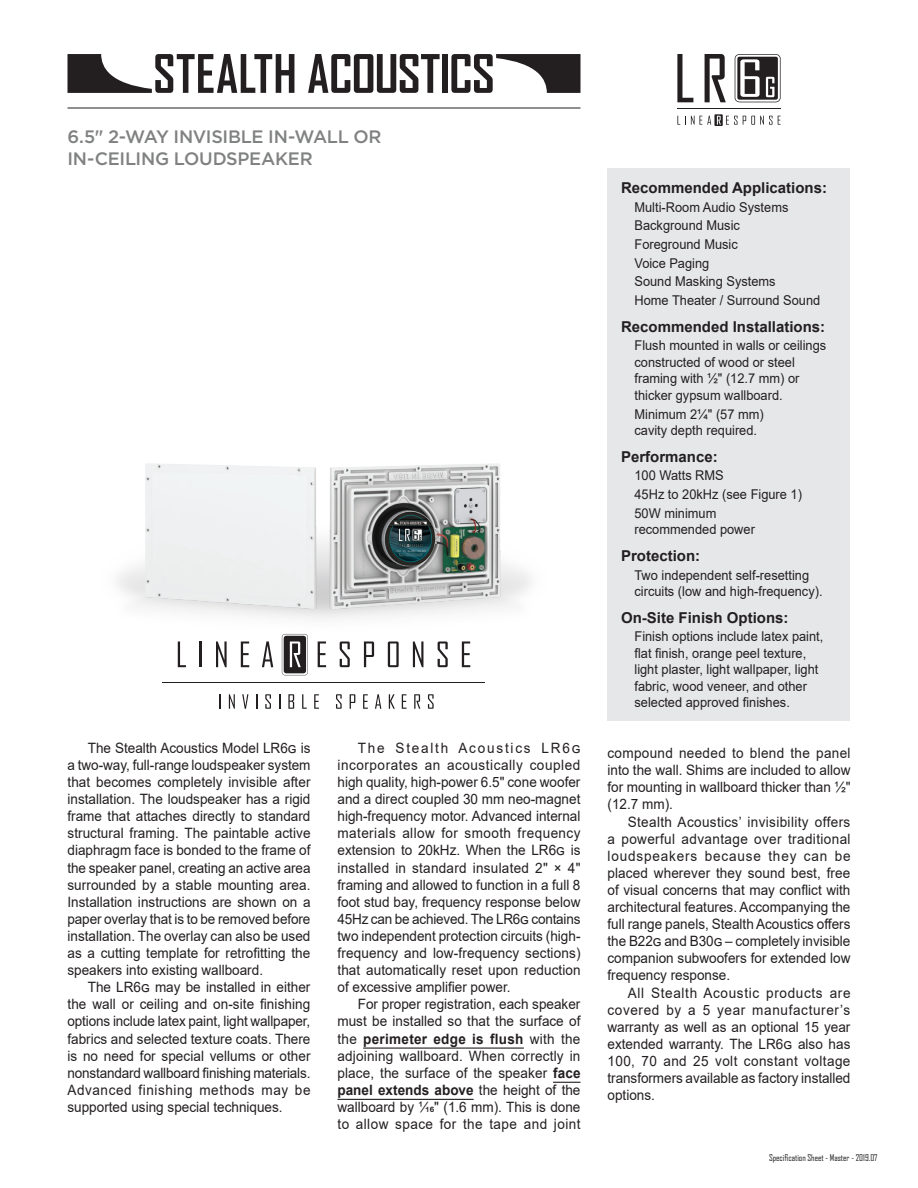
<style>
.page{position:relative;width:918px;height:1188px;background:#fff}
.page>*{position:absolute;margin:0;border:0;box-sizing:border-box;transform-origin:0 0}
.t1{font:500 18px/22.5px "Gotham";letter-spacing:-.015em;color:#808181}
.t2{font:700 15px "Arial";color:#231f20}
.t3{font:14.25px/17.1px "Arial";color:#231f20;text-align:justify;scale:.95 1}
.t4{font:13.5px/16.5px "Arial";color:#231f20;scale:.95 1}
.t5{font:9px "Agency FB";color:#231f20}
.s1{font-weight:700}
</style>
<div class="page">
<hr style="left:363px;top:1048px;width:161px;height:1px;background:#231f20">
<svg style="left:553px;top:1082px;width:28px;height:1px"></svg>
<hr style="left:338px;top:1099px;width:136px;height:1px;background:#231f20">
<div style="left:608px;top:169px;width:242px;height:552px;background:#e6e7e9"></div>
<svg style="left:677px;top:54px;width:16px;height:48px"></svg>
<svg style="left:705px;top:54px;width:21px;height:48px"></svg>
<hr style="left:677px;top:108px;width:104px;height:1px;background:#231f20">
<svg style="left:735px;top:54px;width:46px;height:48px"></svg>
<svg style="left:677px;top:114px;width:104px;height:12px"></svg>
<img style="left:117px;top:463px;width:414px;height:171px">
<hr style="left:163px;top:682px;width:322px;height:1px;background:#231f20">
<svg style="left:178px;top:641px;width:8px;height:26px"></svg>
<hr style="left:199px;top:641px;width:3px;height:26px;background:#231f20">
<svg style="left:216px;top:641px;width:11px;height:26px"></svg>
<svg style="left:241px;top:641px;width:8px;height:26px"></svg>
<svg style="left:262px;top:641px;width:11px;height:26px"></svg>
<svg style="left:282px;top:634px;width:26px;height:41px"></svg>
<svg style="left:318px;top:641px;width:8px;height:26px"></svg>
<svg style="left:340px;top:641px;width:10px;height:26px"></svg>
<svg style="left:364px;top:641px;width:10px;height:26px"></svg>
<svg style="left:388px;top:641px;width:11px;height:26px"></svg>
<svg style="left:413px;top:641px;width:10px;height:26px"></svg>
<svg style="left:438px;top:641px;width:10px;height:26px"></svg>
<svg style="left:462px;top:641px;width:8px;height:26px"></svg>
<svg style="left:219px;top:694px;width:2px;height:15px"></svg>
<svg style="left:229px;top:694px;width:6px;height:15px"></svg>
<svg style="left:242px;top:694px;width:6px;height:15px"></svg>
<svg style="left:256px;top:694px;width:1px;height:15px"></svg>
<svg style="left:265px;top:694px;width:6px;height:15px"></svg>
<svg style="left:279px;top:694px;width:1px;height:15px"></svg>
<svg style="left:288px;top:694px;width:6px;height:15px"></svg>
<svg style="left:302px;top:694px;width:5px;height:15px"></svg>
<svg style="left:314px;top:694px;width:5px;height:15px"></svg>
<svg style="left:336px;top:694px;width:6px;height:15px"></svg>
<svg style="left:350px;top:694px;width:5px;height:15px"></svg>
<svg style="left:363px;top:694px;width:5px;height:15px"></svg>
<svg style="left:375px;top:694px;width:6px;height:15px"></svg>
<svg style="left:389px;top:694px;width:6px;height:15px"></svg>
<svg style="left:402px;top:694px;width:5px;height:15px"></svg>
<svg style="left:414px;top:694px;width:6px;height:15px"></svg>
<svg style="left:428px;top:694px;width:6px;height:15px"></svg>
<svg style="left:68px;top:54px;width:226px;height:39px"></svg>
<div style="left:442px;top:54px;width:6px;height:39px;background:#231f20"></div>
<svg style="left:308px;top:54px;width:132px;height:39px"></svg>
<svg style="left:451px;top:54px;width:129px;height:39px"></svg>
<hr style="left:68px;top:108px;width:512px;height:1px;background:#231f20">
<div style="left:26px;top:109px;width:28px;height:28px;border:1px solid #ed028c;border-radius:50%"></div>
<div style="left:26px;top:580px;width:28px;height:28px;border:1px solid #ed028c;border-radius:50%"></div>
<div style="left:26px;top:1052px;width:27px;height:28px;border:1px solid #ed028c;border-radius:50%"></div>
<p class="t1" style="left:68px;top:125px;width:316px">6.5" 2-WAY INVISIBLE IN-WALL OR<br>IN-CEILING LOUDSPEAKER</p>
<p class="t3" style="left:67px;top:739px;width:257px;text-indent:20px">The Stealth Acoustics Model LR6g is a two-way, full-range loudspeaker system that becomes completely invisible after installation. The loudspeaker has a rigid frame that attaches directly to standard structural framing. The paintable active diaphragm face is bonded to the frame of the speaker panel, creating an active area surrounded by a stable mounting area.<br>Installation instructions are shown on a paper overlay that is to be removed before installation. The overlay can also be used as a cutting template for retrofitting the speakers into existing wallboard.</p>
<p class="t3" style="left:67px;top:979px;width:257px;text-indent:20px">The LR6g may be installed in either the wall or ceiling and on-site finishing options include latex paint, light wallpaper, fabrics and selected texture coats. There is no need for special vellums or other nonstandard wallboard finishing materials.<br>Advanced finishing methods may be supported using special techniques.</p>
<p class="t3" style="left:337px;top:739px;width:257px;text-indent:20px">The Stealth Acoustics LR6g incorporates an acoustically coupled high quality, high-power 6.5" cone woofer and a direct coupled 30 mm neo-magnet high-frequency motor. Advanced internal materials allow for smooth frequency extension to 20kHz. When the LR6g is installed in standard insulated 2" × 4" framing and allowed to function in a full 8 foot stud bay, frequency response below 45Hz can be achieved. The LR6g contains two independent protection circuits (high&shy;frequency and low-frequency sections) that automatically reset upon reduction of excessive amplifier power.</p>
<p class="t3" style="left:338px;top:996px;width:257px;text-indent:20px">For proper registration, each speaker must be installed so that the surface of the <span class="s1">perimeter edge is flush</span> with the adjoining wallboard. When correctly in place, the surface of the speaker <span class="s1">face panel extends above</span> the height of the wallboard by 1/16" (1.6 mm). This is done to allow space for the tape and joint</p>
<p class="t2" style="left:621px;top:177px;width:208px">Recommended Applications:</p>
<p class="t4" style="left:634px;top:198px;width:197px;line-height:18.6px">Multi-Room Audio Systems<br>Background Music<br>Foreground Music<br>Voice Paging<br>Sound Masking Systems<br>Home Theater / Surround Sound</p>
<p class="t2" style="left:621px;top:316px;width:206px">Recommended Installations:</p>
<p class="t4" style="left:634px;top:337px;width:203px">Flush mounted in walls or ceilings constructed of wood or steel framing with ½" (12.7 mm) or thicker gypsum wallboard.</p>
<p class="t4" style="left:634px;top:406px;width:138px">Minimum 2¼" (57 mm) cavity depth required.</p>
<p class="t2" style="left:621px;top:446px;width:98px">Performance:</p>
<p class="t4" style="left:634px;top:466px;width:178px;line-height:18.6px">100 Watts RMS<br>45Hz to 20kHz (see Figure 1)<br>50W minimum</p>
<p class="t4" style="left:634px;top:521px;width:128px">recommended power</p>
<p class="t2" style="left:621px;top:545px;width:81px">Protection:</p>
<p class="t4" style="left:634px;top:566px;width:200px">Two independent self-resetting circuits (low and high-frequency).</p>
<p class="t2" style="left:621px;top:607px;width:169px">On-Site Finish Options:</p>
<p class="t4" style="left:634px;top:628px;width:200px">Finish options include latex paint, flat finish, orange peel texture, light plaster, light wallpaper, light fabric, wood veneer, and other selected approved finishes.</p>
<p class="t3" style="left:608px;top:745px;width:257px">compound needed to blend the panel into the wall. Shims are included to allow for mounting in wallboard thicker than ½" (12.7 mm).</p>
<p class="t3" style="left:608px;top:813px;width:257px;text-indent:20px">Stealth Acoustics’ invisibility offers a powerful advantage over traditional loudspeakers because they can be placed wherever they sound best, free of visual concerns that may conflict with architectural features. Accompanying the full range panels, Stealth Acoustics offers the B22g and B30g – completely invisible companion subwoofers for extended low frequency response.</p>
<p class="t3" style="left:608px;top:984px;width:257px;text-indent:20px">All Stealth Acoustic products are covered by a 5 year manufacturer’s warranty as well as an optional 15 year extended warranty. The LR6g also has 100, 70 and 25 volt constant voltage transformers available as factory installed options.</p>
<p class="t5" style="left:769px;top:1152px;width:110px">Specification Sheet - Master - 2019.07</p>
</div>
